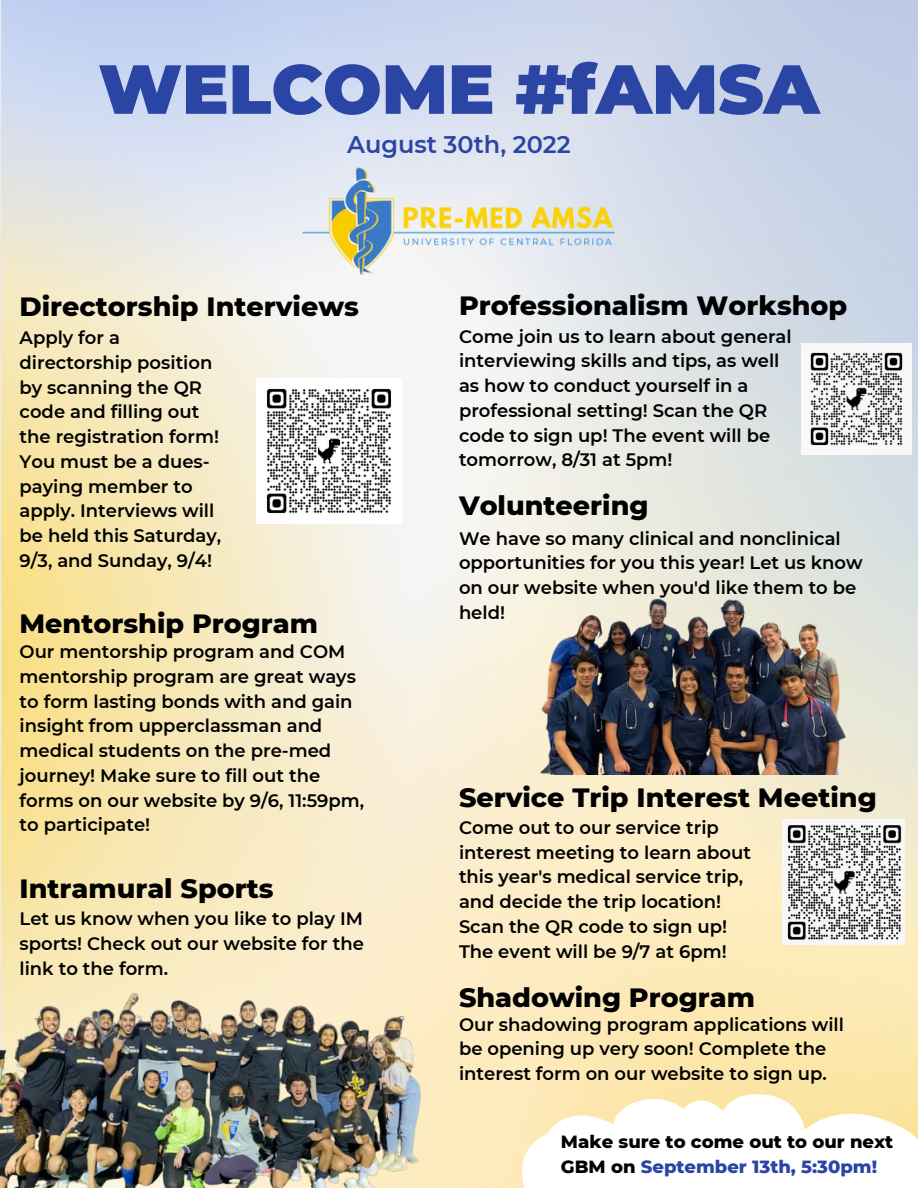
<style>
.page{position:relative;width:918px;height:1188px;background:#fff}
.page>*{position:absolute;margin:0;border:0;box-sizing:border-box;transform-origin:0 0}
.t1{font:900 69.3px "Montserrat";color:#2a45a4}
.t2{font:800 27px "Montserrat";color:#000}
.t3{font:600 24px "Montserrat";color:#2a45a4}
.t4{font:600 18px/24.8px "Montserrat";color:#000}
.t5{font:800 18px/24.8px "Montserrat";color:#000}
.s1{color:#2a45a4}
</style>
<div class="page">
<img style="left:288px;top:160px;width:342px;height:130px">
<img style="left:532px;top:586px;width:330px;height:189px">
<img style="left:801px;top:344px;width:111px;height:110px">
<img style="left:0;top:894px;width:459px;height:294px">
<img style="left:266px;top:388px;width:126px;height:126px">
<img style="left:782px;top:820px;width:123px;height:125px">
<svg style="left:514px;top:1085px;width:404px;height:103px"></svg>
<h1 class="t1" style="left:98px;top:47px;width:723px">WELCOME #fAMSA</h1>
<h3 class="t3" style="left:347px;top:130px;width:225px">August 30th, 2022</h3>
<h2 class="t2" style="left:20px;top:290px;width:341px">Directorship Interviews</h2>
<p class="t4" style="left:20px;top:325px;width:203px">Apply for a directorship position by scanning the QR code and filling out the registration form!<br>You must be a dues&shy;paying member to apply. Interviews will be held this Saturday,<br>9/3, and Sunday, 9/4!</p>
<h2 class="t2" style="left:20px;top:607px;width:300px">Mentorship Program</h2>
<p class="t4" style="left:20px;top:639px;width:346px">Our mentorship program and COM mentorship program are great ways to form lasting bonds with and gain insight from upperclassman and medical students on the pre-med journey! Make sure to fill out the forms on our website by 9/6, 11:59pm, to participate!</p>
<h2 class="t2" style="left:20px;top:872px;width:256px">Intramural Sports</h2>
<p class="t4" style="left:20px;top:906px;width:346px;text-align:justify">Let us know when you like to play IM sports! Check out our website for the link to the form.</p>
<h2 class="t2" style="left:459px;top:289px;width:390px">Professionalism Workshop</h2>
<p class="t4" style="left:459px;top:324px;width:334px">Come join us to learn about general interviewing skills and tips, as well as how to conduct yourself in a professional setting! Scan the QR code to sign up! The event will be tomorrow, 8/31 at 5pm!</p>
<h2 class="t2" style="left:459px;top:489px;width:191px">Volunteering</h2>
<p class="t4" style="left:459px;top:526px;width:405px">We have so many clinical and nonclinical opportunities for you this year! Let us know on our website when you'd like them to be held!</p>
<h2 class="t2" style="left:459px;top:781px;width:419px">Service Trip Interest Meeting</h2>
<p class="t4" style="left:459px;top:815px;width:294px">Come out to our service trip interest meeting to learn about this year's medical service trip, and decide the trip location!<br>Scan the QR code to sign up!<br>The event will be 9/7 at 6pm!</p>
<h2 class="t2" style="left:459px;top:981px;width:298px">Shadowing Program</h2>
<p class="t4" style="left:459px;top:1012px;width:386px">Our shadowing program applications will be opening up very soon! Complete the interest form on our website to sign up.</p>
<p class="t5" style="left:561px;top:1129px;width:334px">Make sure to come out to our next<br>GBM on <span class="s1">September 13th, 5:30pm!</span></p>
</div>
